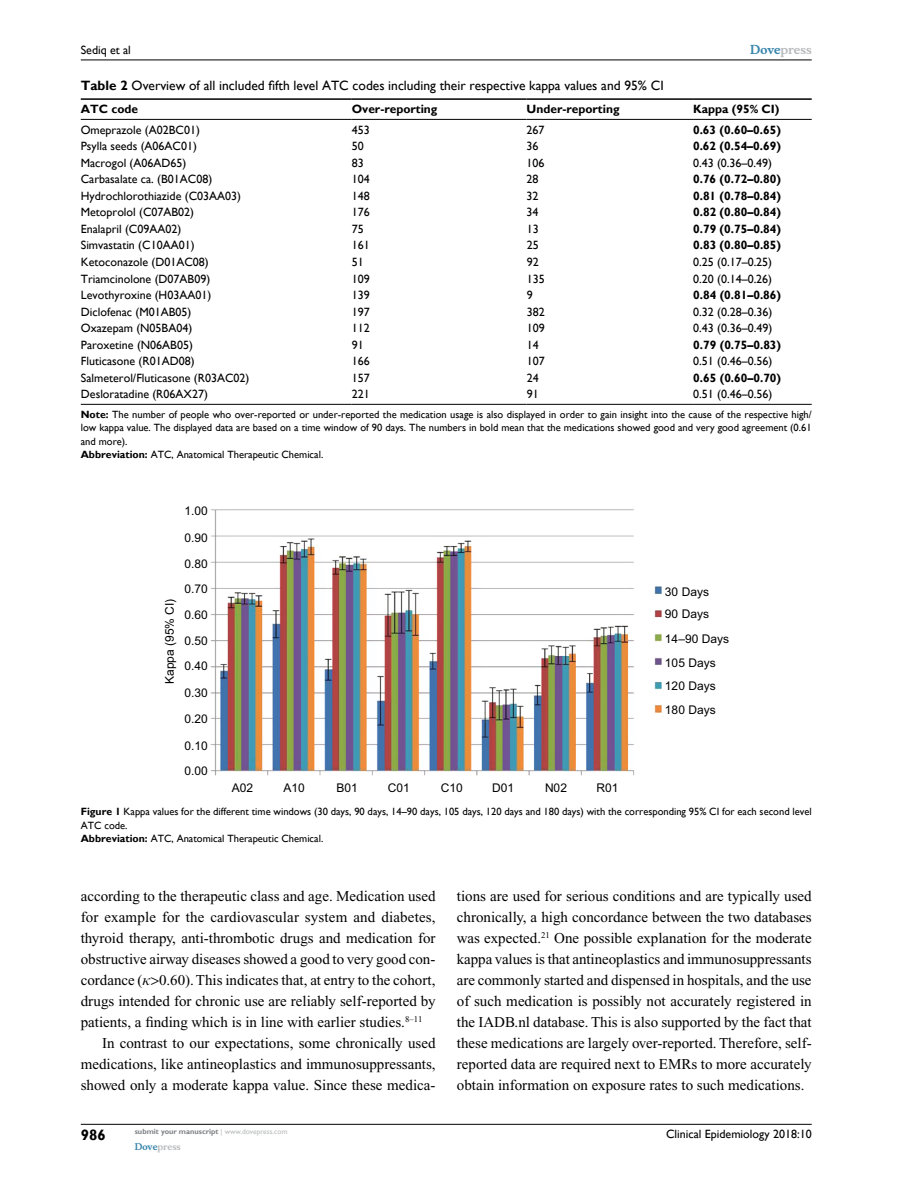
<style>
.page{position:relative;width:918px;height:1188px;background:#fff}
.page>*{position:absolute;margin:0;border:0;box-sizing:border-box;transform-origin:0 0}
.t1{font:15px/21px "Times New Roman";color:#000;text-align:justify}
.t2{font:700 15px "Gill Sans";color:#000}
.t3{font:13.5px "Gill Sans";color:#000}
.t4{font:12px "Gill Sans";color:#000}
.t5{font:700 12px "Gill Sans";color:#000}
.t6{font:12px/26px "Arial";color:#000}
.t7{font:700 12px "Musee";color:#b8babc}
.t8{font:10.5px/13.5px "Gill Sans";color:#000}
.t9{font:700 9px "Musee";color:#b8babc}
.t10{font:700 7.5px "Gill Sans";color:#808285}
.s1{color:#3785ad}
.s2{font-weight:700}
.s3{font-weight:400;color:#b8babc}
</style>
<div class="page">
<hr style="left:81px;top:1124px;width:731px;height:1px;background:#000">
<hr style="left:81px;top:60px;width:731px;height:1px;background:#000">
<hr style="left:81px;top:98px;width:271px;height:2px;background:#000">
<hr style="left:352px;top:98px;width:175px;height:2px;background:#000">
<hr style="left:527px;top:98px;width:166px;height:2px;background:#000">
<hr style="left:693px;top:98px;width:119px;height:2px;background:#000">
<hr style="left:81px;top:119px;width:271px;height:1px;background:#000">
<hr style="left:352px;top:119px;width:175px;height:1px;background:#000">
<hr style="left:527px;top:119px;width:166px;height:1px;background:#000">
<hr style="left:693px;top:119px;width:119px;height:1px;background:#000">
<hr style="left:81px;top:404px;width:271px;height:1px;background:#000">
<hr style="left:352px;top:404px;width:175px;height:1px;background:#000">
<hr style="left:527px;top:404px;width:166px;height:1px;background:#000">
<hr style="left:693px;top:404px;width:119px;height:1px;background:#000">
<img style="left:210px;top:509px;width:451px;height:267px">
<p class="t4" style="left:81px;top:43px;width:52px">Sediq et al</p>
<p class="t7" style="left:750px;top:43px;width:63px"><span class="s1">Dove</span>press</p>
<p class="t3" style="left:81px;top:78px;width:584px"><span class="s2">Table 2</span> Overview of all included fifth level ATC codes including their respective kappa values and 95% CI</p>
<p class="t5" style="left:81px;top:102px;width:59px">ATC code</p>
<p class="t5" style="left:352px;top:102px;width:87px">Over-reporting</p>
<p class="t5" style="left:527px;top:102px;width:94px">Under-reporting</p>
<p class="t5" style="left:693px;top:102px;width:88px">Kappa (95% CI)</p>
<p class="t4" style="left:81px;top:123px;width:121px">Omeprazole (A02BC01)</p>
<p class="t4" style="left:352px;top:123px;width:19px">453</p>
<p class="t4" style="left:527px;top:123px;width:19px">267</p>
<p class="t5" style="left:693px;top:122px;width:89px">0.63 (0.60–0.65)</p>
<p class="t4" style="left:81px;top:139px;width:118px">Psylla seeds (A06AC01)</p>
<p class="t4" style="left:352px;top:139px;width:13px">50</p>
<p class="t4" style="left:527px;top:139px;width:13px">36</p>
<p class="t5" style="left:693px;top:139px;width:89px">0.62 (0.54–0.69)</p>
<p class="t4" style="left:81px;top:156px;width:107px">Macrogol (A06AD65)</p>
<p class="t4" style="left:352px;top:156px;width:13px">83</p>
<p class="t4" style="left:527px;top:156px;width:19px">106</p>
<p class="t4" style="left:693px;top:156px;width:80px">0.43 (0.36–0.49)</p>
<p class="t4" style="left:81px;top:172px;width:133px">Carbasalate ca. (B01AC08)</p>
<p class="t4" style="left:352px;top:172px;width:19px">104</p>
<p class="t4" style="left:527px;top:172px;width:13px">28</p>
<p class="t5" style="left:693px;top:172px;width:89px">0.76 (0.72–0.80)</p>
<p class="t4" style="left:81px;top:189px;width:162px">Hydrochlorothiazide (C03AA03)</p>
<p class="t4" style="left:352px;top:189px;width:19px">148</p>
<p class="t4" style="left:527px;top:189px;width:13px">32</p>
<p class="t5" style="left:693px;top:189px;width:89px">0.81 (0.78–0.84)</p>
<p class="t4" style="left:81px;top:205px;width:115px">Metoprolol (C07AB02)</p>
<p class="t4" style="left:352px;top:205px;width:19px">176</p>
<p class="t4" style="left:527px;top:205px;width:13px">34</p>
<p class="t5" style="left:693px;top:205px;width:89px">0.82 (0.80–0.84)</p>
<p class="t4" style="left:81px;top:222px;width:102px">Enalapril (C09AA02)</p>
<p class="t4" style="left:352px;top:222px;width:13px">75</p>
<p class="t4" style="left:527px;top:222px;width:13px">13</p>
<p class="t5" style="left:693px;top:222px;width:89px">0.79 (0.75–0.84)</p>
<p class="t4" style="left:81px;top:238px;width:115px">Simvastatin (C10AA01)</p>
<p class="t4" style="left:352px;top:238px;width:19px">161</p>
<p class="t4" style="left:527px;top:238px;width:13px">25</p>
<p class="t5" style="left:693px;top:238px;width:89px">0.83 (0.80–0.85)</p>
<p class="t4" style="left:81px;top:255px;width:129px">Ketoconazole (D01AC08)</p>
<p class="t4" style="left:352px;top:255px;width:13px">51</p>
<p class="t4" style="left:527px;top:255px;width:13px">92</p>
<p class="t4" style="left:693px;top:255px;width:80px">0.25 (0.17–0.25)</p>
<p class="t4" style="left:81px;top:271px;width:131px">Triamcinolone (D07AB09)</p>
<p class="t4" style="left:352px;top:271px;width:19px">109</p>
<p class="t4" style="left:527px;top:271px;width:19px">135</p>
<p class="t4" style="left:693px;top:271px;width:80px">0.20 (0.14–0.26)</p>
<p class="t4" style="left:81px;top:288px;width:132px">Levothyroxine (H03AA01)</p>
<p class="t4" style="left:352px;top:288px;width:19px">139</p>
<p class="t4" style="left:527px;top:288px;width:7px">9</p>
<p class="t5" style="left:693px;top:288px;width:89px">0.84 (0.81–0.86)</p>
<p class="t4" style="left:81px;top:305px;width:112px">Diclofenac (M01AB05)</p>
<p class="t4" style="left:352px;top:305px;width:19px">197</p>
<p class="t4" style="left:527px;top:305px;width:19px">382</p>
<p class="t4" style="left:693px;top:305px;width:80px">0.32 (0.28–0.36)</p>
<p class="t4" style="left:81px;top:321px;width:113px">Oxazepam (N05BA04)</p>
<p class="t4" style="left:352px;top:321px;width:19px">112</p>
<p class="t4" style="left:527px;top:321px;width:19px">109</p>
<p class="t4" style="left:693px;top:321px;width:80px">0.43 (0.36–0.49)</p>
<p class="t4" style="left:81px;top:338px;width:113px">Paroxetine (N06AB05)</p>
<p class="t4" style="left:352px;top:338px;width:13px">91</p>
<p class="t4" style="left:527px;top:338px;width:13px">14</p>
<p class="t5" style="left:693px;top:337px;width:89px">0.79 (0.75–0.83)</p>
<p class="t4" style="left:81px;top:354px;width:115px">Fluticasone (R01AD08)</p>
<p class="t4" style="left:352px;top:354px;width:19px">166</p>
<p class="t4" style="left:527px;top:354px;width:19px">107</p>
<p class="t4" style="left:693px;top:354px;width:80px">0.51 (0.46–0.56)</p>
<p class="t4" style="left:81px;top:371px;width:170px">Salmeterol/Fluticasone (R03AC02)</p>
<p class="t4" style="left:352px;top:371px;width:19px">157</p>
<p class="t4" style="left:527px;top:371px;width:13px">24</p>
<p class="t5" style="left:693px;top:370px;width:89px">0.65 (0.60–0.70)</p>
<p class="t4" style="left:81px;top:387px;width:128px">Desloratadine (R06AX27)</p>
<p class="t4" style="left:352px;top:387px;width:19px">221</p>
<p class="t4" style="left:527px;top:387px;width:13px">91</p>
<p class="t4" style="left:693px;top:387px;width:80px">0.51 (0.46–0.56)</p>
<p class="t8" style="left:81px;top:408px;width:732px"><span class="s2">Note:</span> The number of people who over-reported or under-reported the medication usage is also displayed in order to gain insight into the cause of the respective high/ low kappa value. The displayed data are based on a time window of 90 days. The numbers in bold mean that the medications showed good and very good agreement (0.61 and more).<br><span class="s2">Abbreviation:</span> ATC, Anatomical Therapeutic Chemical.</p>
<p class="t6" style="left:156px;top:684px;width:87px;rotate:-90deg">Kappa (95% CI)</p>
<p class="t6" style="left:185px;top:498px;width:25px">1.00</p>
<p class="t6" style="left:185px;top:524px;width:25px">0.90<br>0.80</p>
<p class="t6" style="left:185px;top:576px;width:25px;text-align:justify">0.70<br>0.60<br>0.50<br>0.40<br>0.30</p>
<p class="t6" style="left:185px;top:706px;width:25px">0.20</p>
<p class="t6" style="left:185px;top:734px;width:25px;line-height:24.6px">0.10<br>0.00</p>
<p class="t6" style="left:232px;top:775px;width:23px">A02</p>
<p class="t6" style="left:284px;top:775px;width:23px">A10</p>
<p class="t6" style="left:336px;top:775px;width:23px">B01</p>
<p class="t6" style="left:388px;top:775px;width:24px">C01</p>
<p class="t6" style="left:441px;top:775px;width:24px">C10</p>
<p class="t6" style="left:492px;top:775px;width:24px">D01</p>
<p class="t6" style="left:545px;top:775px;width:24px">N02</p>
<p class="t6" style="left:596px;top:775px;width:24px">R01</p>
<p class="t6" style="left:665px;top:580px;width:46px;line-height:22.8px">30 Days<br>90 Days</p>
<p class="t6" style="left:665px;top:626px;width:66px;line-height:24.3px">14–90 Days<br>105 Days</p>
<p class="t6" style="left:665px;top:673px;width:52px;line-height:24.2px">120 Days<br>180 Days</p>
<p class="t8" style="left:81px;top:805px;width:732px"><span class="s2">Figure 1</span> Kappa values for the different time windows (30 days, 90 days, 14–90 days, 105 days, 120 days and 180 days) with the corresponding 95% CI for each second level<br>ATC code.<br><span class="s2">Abbreviation:</span> ATC, Anatomical Therapeutic Chemical.</p>
<p class="t1" style="left:81px;top:886px;width:356px">according to the therapeutic class and age. Medication used</p>
<p class="t1" style="left:81px;top:907px;width:356px">for example for the cardiovascular system and diabetes,</p>
<p class="t1" style="left:81px;top:928px;width:356px">thyroid therapy, anti-thrombotic drugs and medication for</p>
<p class="t1" style="left:81px;top:949px;width:356px">obstructive airway diseases showed a good to very good con-</p>
<p class="t1" style="left:81px;top:970px;width:356px">cordance ( 0.60). This indicates that, at entry to the cohort,</p>
<p class="t1" style="left:81px;top:991px;width:356px">drugs intended for chronic use are reliably self-reported by</p>
<p class="t1" style="left:81px;top:1012px;width:343px">patients, a finding which is in line with earlier studies.<sup>8–11</sup></p>
<p class="t1" style="left:102px;top:1033px;width:335px">In contrast to our expectations, some chronically used</p>
<p class="t1" style="left:81px;top:1054px;width:356px">medications, like antineoplastics and immunosuppressants,</p>
<p class="t1" style="left:81px;top:1075px;width:356px">showed only a moderate kappa value. Since these medica-</p>
<p class="t1" style="left:457px;top:886px;width:356px">tions are used for serious conditions and are typically used chronically, a high concordance between the two databases was expected.<sup>21</sup> One possible explanation for the moderate kappa values is that antineoplastics and immunosuppressants are commonly started and dispensed in hospitals, and the use of such medication is possibly not accurately registered in the IADB.nl database. This is also supported by the fact that these medications are largely over-reported. Therefore, self&shy;reported data are required next to EMRs to more accurately obtain information on exposure rates to such medications.</p>
<p class="t2" style="left:81px;top:1126px;width:26px">986</p>
<p class="t10" style="left:135px;top:1127px;width:154px">submit your manuscript <span class="s3">| www.dovepress.com</span></p>
<p class="t9" style="left:135px;top:1141px;width:48px"><span class="s1">Dove</span>press</p>
<p class="t4" style="left:666px;top:1127px;width:147px">Clinical Epidemiology 2018:10</p>
</div>
